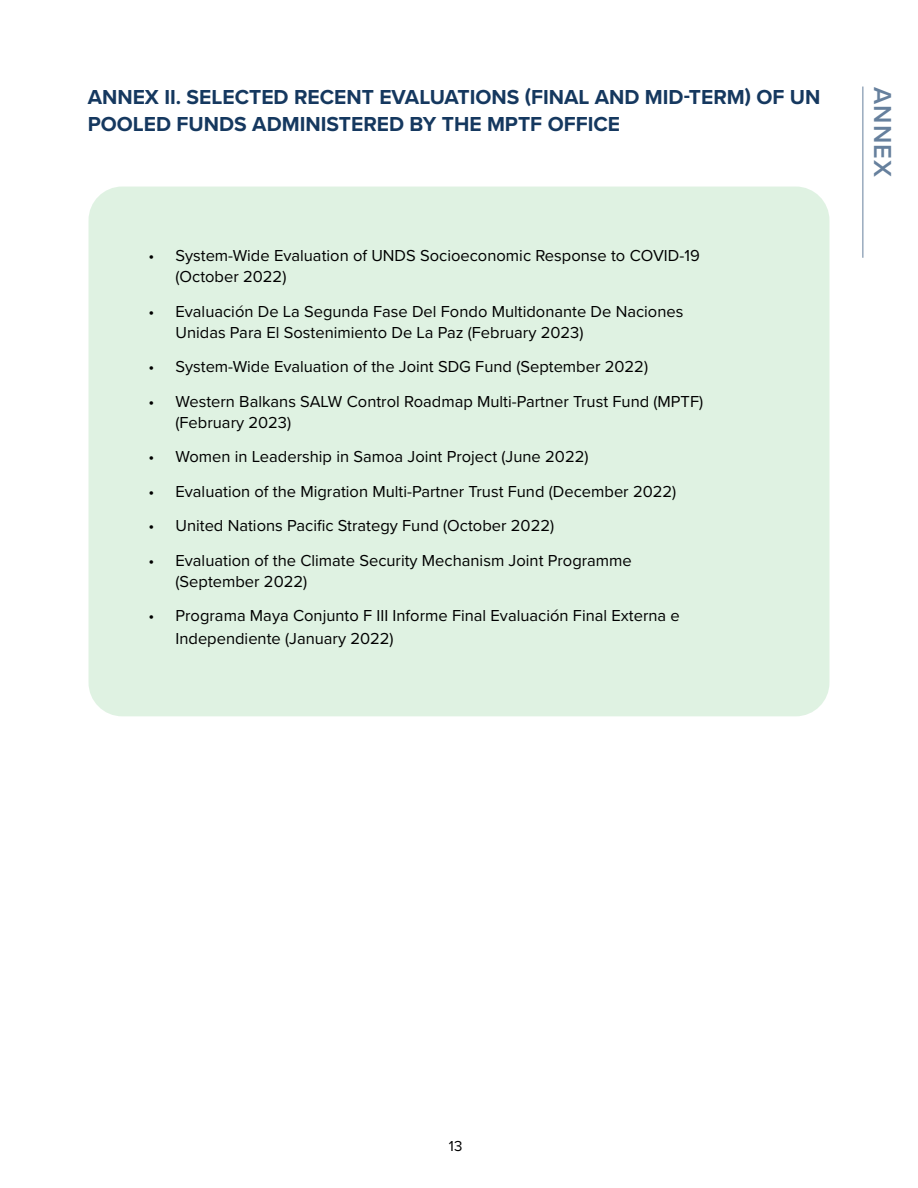
<style>
.page{position:relative;width:918px;height:1188px;background:#fff}
.page>*{position:absolute;margin:0;border:0;box-sizing:border-box;transform-origin:0 0}
.t1{font:600 25.5px "Proxima Nova";letter-spacing:.05em;color:#66809d}
.t2{font:700 21px/27px "Proxima Nova";color:#15385f}
.t3{font:16.5px/21px "Proxima Nova";color:#000}
.t4{font:15px "Proxima Nova";color:#000}
</style>
<div class="page">
<hr style="left:862px;top:87px;width:1px;height:171px;background:#66809d">
<div style="left:88px;top:187px;width:742px;height:529px;background:#dff2e2;border-radius:34px"></div>
<p class="t2" style="left:88px;top:83px;width:734px">ANNEX II. SELECTED RECENT EVALUATIONS (FINAL AND MID-TERM) OF UN<br>POOLED FUNDS ADMINISTERED BY THE MPTF OFFICE</p>
<p class="t3" style="left:175px;top:244px;width:526px;text-indent:-27px">• System-Wide Evaluation of UNDS Socioeconomic Response to COVID-19 (October 2022)</p>
<p class="t3" style="left:175px;top:300px;width:509px;text-indent:-27px">• Evaluación De La Segunda Fase Del Fondo Multidonante De Naciones<br>Unidas Para El Sostenimiento De La Paz (February 2023)</p>
<p class="t3" style="left:148px;top:355px;width:501px">• System-Wide Evaluation of the Joint SDG Fund (September 2022)</p>
<p class="t3" style="left:175px;top:390px;width:529px;text-indent:-27px">• Western Balkans SALW Control Roadmap Multi-Partner Trust Fund (MPTF) (February 2023)</p>
<p class="t3" style="left:148px;top:445px;width:442px">• Women in Leadership in Samoa Joint Project (June 2022)</p>
<p class="t3" style="left:148px;top:480px;width:529px">• Evaluation of the Migration Multi-Partner Trust Fund (December 2022)</p>
<p class="t3" style="left:148px;top:514px;width:407px">• United Nations Pacific Strategy Fund (October 2022)</p>
<p class="t3" style="left:175px;top:549px;width:458px;text-indent:-27px">• Evaluation of the Climate Security Mechanism Joint Programme (September 2022)</p>
<p class="t3" style="left:175px;top:604px;width:506px;line-height:22.5px;text-indent:-27px">• Programa Maya Conjunto F III Informe Final Evaluación Final Externa e<br>Independiente (January 2022)</p>
<h1 class="t1" style="left:902px;top:87px;width:92px;rotate:90deg">ANNEX</h1>
<p class="t4" style="left:449px;top:1135px;width:15px">13</p>
</div>
